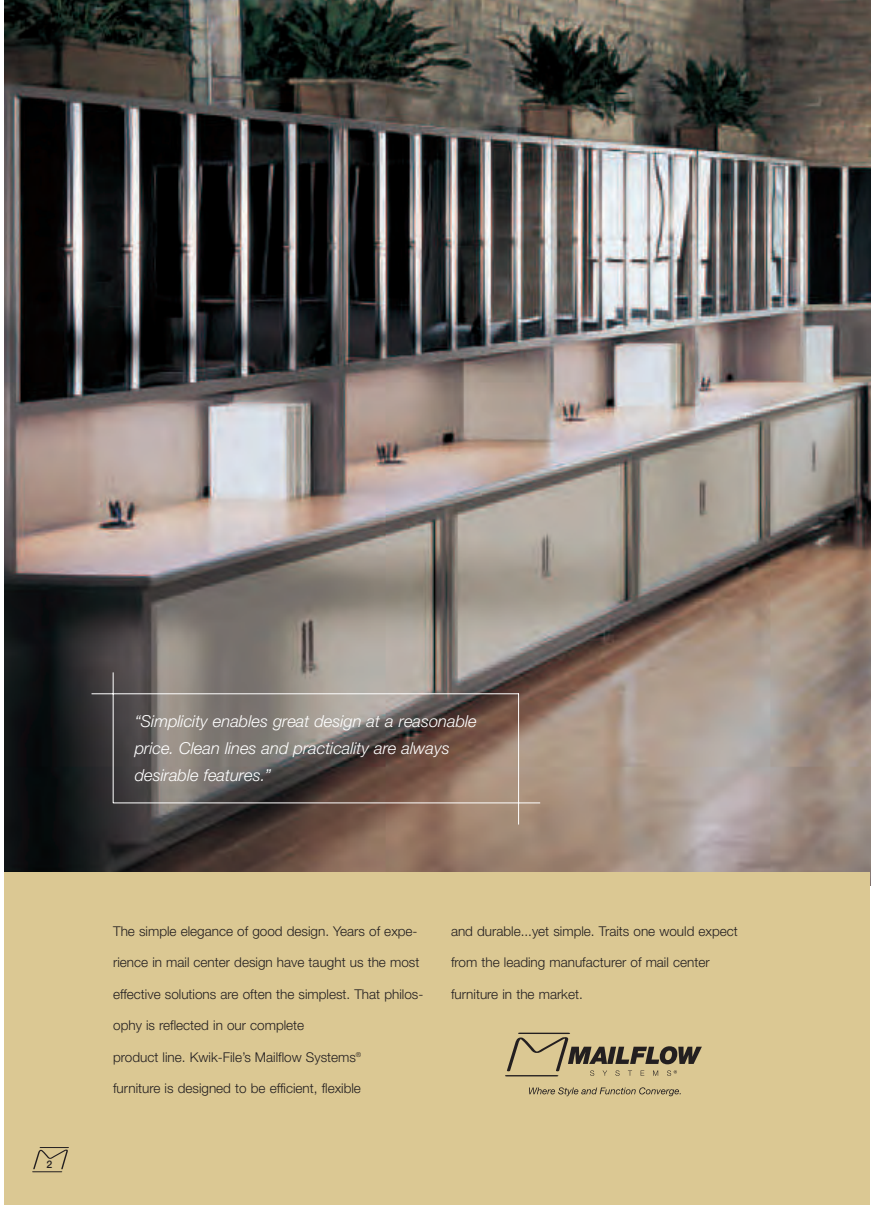
<style>
.page{position:relative;width:875px;height:1205px;background:#fff}
.page>*{position:absolute;margin:0;border:0;box-sizing:border-box;transform-origin:0 0}
.t1{font:italic 300 16.5px/27px "Helvetica Neue";color:#fff}
.t2{font:300 13.5px "Helvetica Neue";color:#231f20}
.t3{font:500 10.5px "Helvetica Neue";color:#231f20}
</style>
<div class="page">
<img style="left:4px;top:1px;width:866px;height:1203px">
<p class="t3" style="left:46px;top:1158px;width:7px">2</p>
<p class="t1" style="left:135px;top:709px;width:343px">“Simplicity enables great design at a reasonable price. Clean lines and practicality are always desirable features.”</p>
<p class="t2" style="left:113px;top:926px;width:306px">The simple elegance of good design. Years of expe-</p>
<p class="t2" style="left:113px;top:957px;width:307px">rience in mail center design have taught us the most</p>
<p class="t2" style="left:113px;top:989px;width:311px">effective solutions are often the simplest. That philos-</p>
<p class="t2" style="left:113px;top:1020px;width:192px">ophy is reflected in our complete</p>
<p class="t2" style="left:113px;top:1052px;width:249px">product line. Kwik-File’s Mailflow Systems<sup>®</sup></p>
<p class="t2" style="left:113px;top:1083px;width:249px">furniture is designed to be efficient, flexible</p>
<p class="t2" style="left:451px;top:926px;width:288px">and durable...yet simple. Traits one would expect</p>
<p class="t2" style="left:451px;top:957px;width:260px">from the leading manufacturer of mail center</p>
<p class="t2" style="left:451px;top:989px;width:133px">furniture in the market.</p>
</div>
